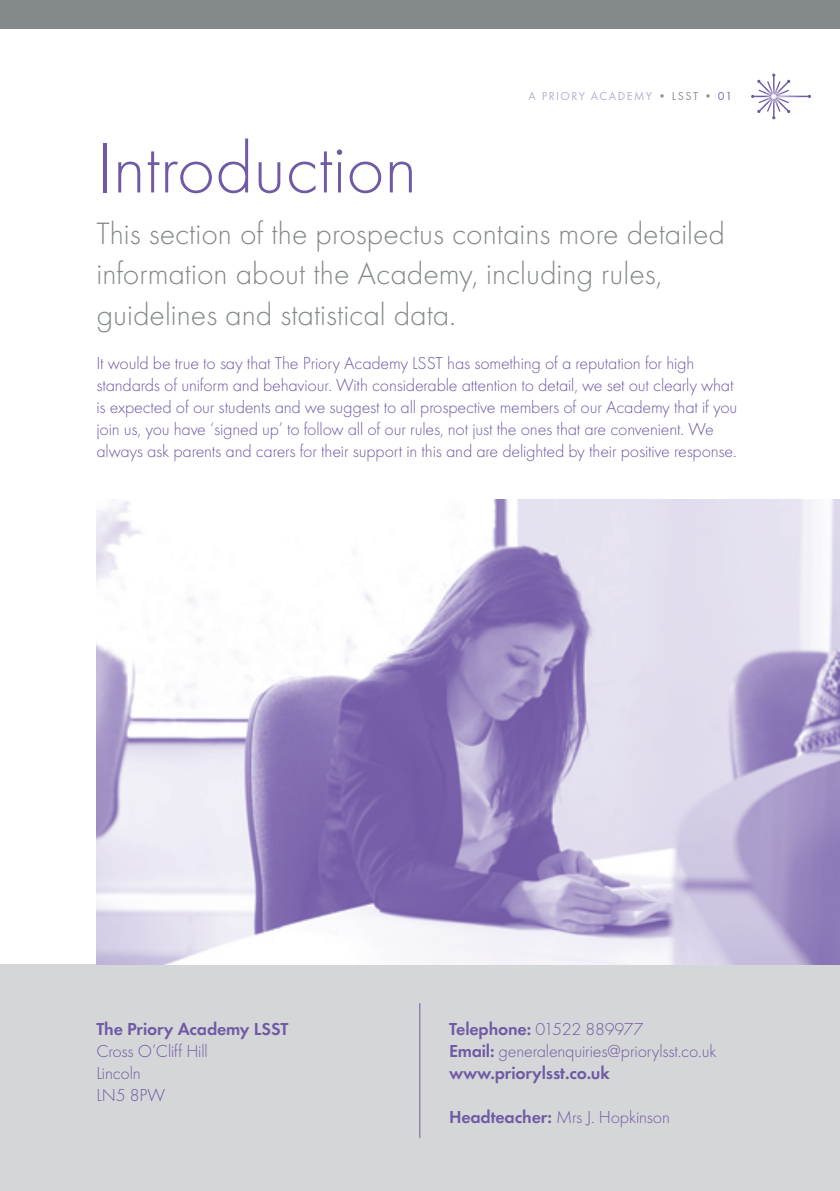
<style>
.page{position:relative;width:840px;height:1191px;background:#fff}
.page>*{position:absolute;margin:0;border:0;box-sizing:border-box;transform-origin:0 0}
.t1{font:300 74px "Futura T";color:#7059a5}
.t2{font:300 32px/40px "Futura T";color:#83888a}
.t3{font:300 18px/22px "Futura T";letter-spacing:-.01em;color:#7059a5}
.t4{font:600 18px "Futura T";letter-spacing:-.01em;color:#7059a5}
.t5{font:12px "Futura T";letter-spacing:.12em;color:#b9add4}
.s1{color:#8c9092}
.s2{color:#7b65ac}
.s3{font-weight:600}
</style>
<div class="page">
<div style="left:0;top:0;width:839px;height:28px;background:#83888a"></div>
<div style="left:0;top:964px;width:839px;height:227px;background:#d5d6d7"></div>
<hr style="left:419px;top:1003px;width:1px;height:134px;background:#7059a5">
<img style="left:96px;top:499px;width:743px;height:465px">
<svg style="left:751px;top:73px;width:59px;height:46px"></svg>
<p class="t5" style="left:528px;top:89px;width:205px">A PRIORY ACADEMY <span class="s1">• LSST •</span> <span class="s2">01</span></p>
<h1 class="t1" style="left:96px;top:125px;width:322px">Introduction</h1>
<h2 class="t2" style="left:96px;top:214px;width:629px">This section of the prospectus contains more detailed information about the Academy, including rules, guidelines and statistical data.</h2>
<p class="t3" style="left:96px;top:351px;width:642px">It would be true to say that The Priory Academy LSST has something of a reputation for high standards of uniform and behaviour. With considerable attention to detail, we set out clearly what is expected of our students and we suggest to all prospective members of our Academy that if you join us, you have ‘signed up’ to follow all of our rules, not just the ones that are convenient. We always ask parents and carers for their support in this and are delighted by their positive response.</p>
<p class="t4" style="left:96px;top:1018px;width:193px">The Priory Academy LSST</p>
<p class="t3" style="left:96px;top:1039px;width:113px">Cross O’Cliff Hill<br>Lincoln<br>LN5 8PW</p>
<p class="t3" style="left:449px;top:1017px;width:269px"><span class="s3">Telephone:</span> 01522 889977<br><span class="s3">Email:</span> generalenquiries@priorylsst.co.uk <span class="s3">www.priorylsst.co.uk</span></p>
<p class="t3" style="left:449px;top:1105px;width:222px"><span class="s3">Headteacher:</span> Mrs J. Hopkinson</p>
</div>
